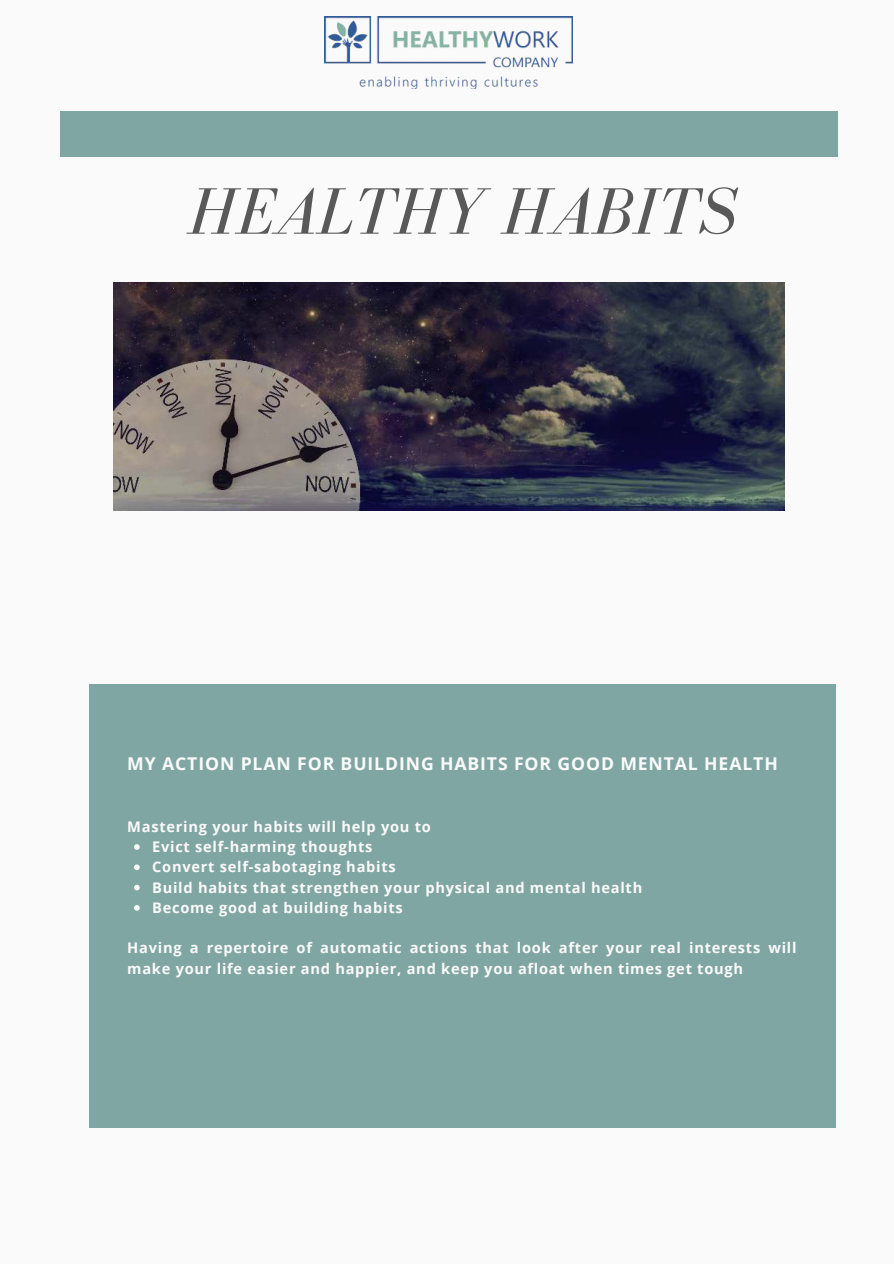
<style>
.page{position:relative;width:894px;height:1264px;background:#fff}
.page>*{position:absolute;margin:0;border:0;box-sizing:border-box;transform-origin:0 0}
.t1{font:italic 67.5px "Bodoni FLF";color:#595959}
.t2{font:700 17.55px "Open Sans";letter-spacing:.05em;color:#fafafa}
.t3{font:700 14.7px/20.2px "Open Sans";letter-spacing:.05em;color:#fafafa}
</style>
<div class="page">
<div style="left:0;top:0;width:893px;height:1263px;background:#fafafa"></div>
<div style="left:60px;top:111px;width:777px;height:45px;background:#80a6a3"></div>
<div style="left:89px;top:684px;width:746px;height:444px;background:#80a6a3"></div>
<svg style="left:134px;top:844px;width:6px;height:5px"></svg>
<svg style="left:134px;top:864px;width:6px;height:6px"></svg>
<svg style="left:134px;top:884px;width:6px;height:6px"></svg>
<svg style="left:134px;top:905px;width:6px;height:5px"></svg>
<img style="left:324px;top:17px;width:248px;height:72px">
<img style="left:114px;top:282px;width:669px;height:228px">
<h1 class="t1" style="left:188px;top:175px;width:550px">HEALTHY HABITS</h1>
<p class="t2" style="left:127px;top:751px;width:652px">MY ACTION PLAN FOR BUILDING HABITS FOR GOOD MENTAL HEALTH</p>
<p class="t3" style="left:127px;top:816px;width:305px">Mastering your habits will help you to</p>
<p class="t3" style="left:152px;top:836px;width:491px">Evict self-harming thoughts<br>Convert self-sabotaging habits<br>Build habits that strengthen your physical and mental health Become good at building habits</p>
<p class="t3" style="left:127px;top:937px;width:670px">Having a repertoire of automatic actions that look after your real interests will make your life easier and happier, and keep you afloat when times get tough</p>
</div>
